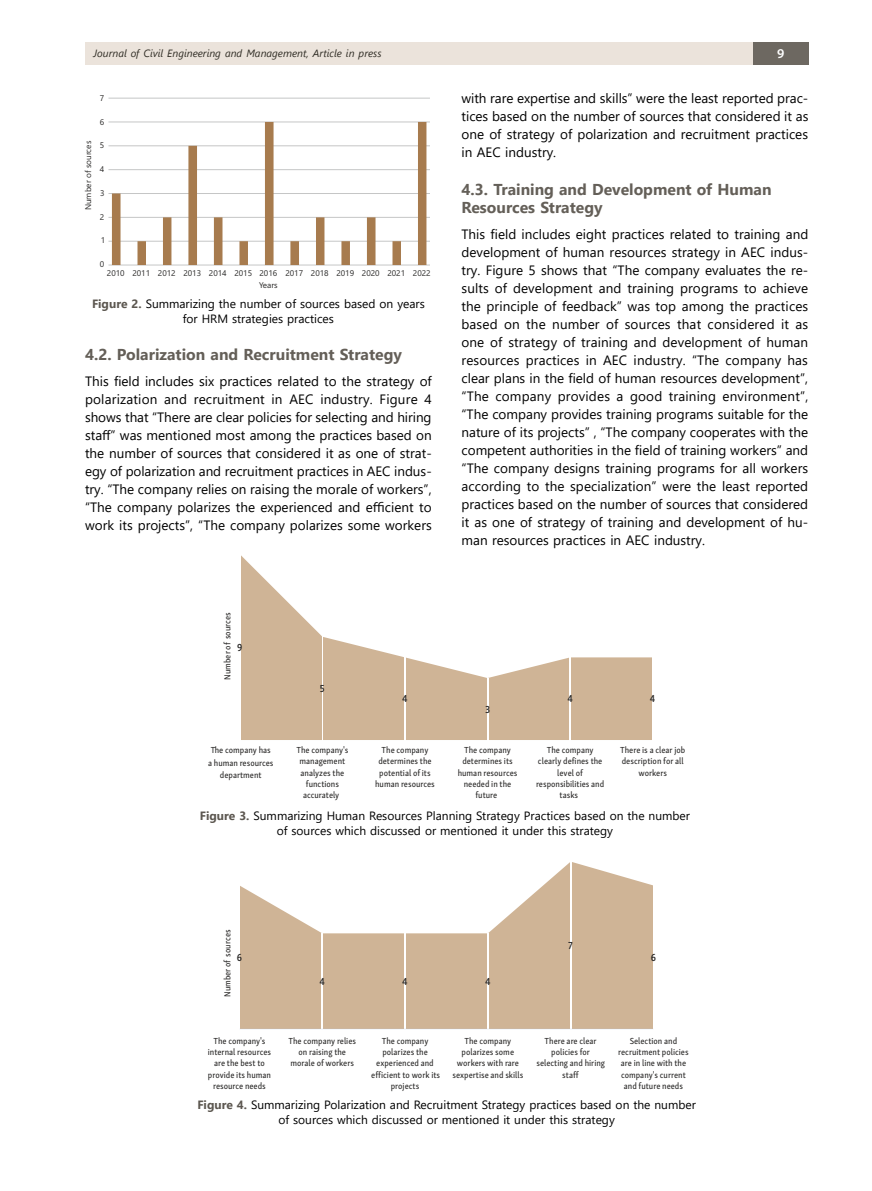
<style>
.page{position:relative;width:872px;height:1191px;background:#fff}
.page>*{position:absolute;margin:0;border:0;box-sizing:border-box;transform-origin:0 0}
.t1{font:700 15.75px/18px "Segoe UI";color:#645f58}
.t2{font:13.5px/18px "Segoe UI";color:#000;text-align:justify}
.t3{font:600 13.5px "Myriad Pro";color:#fff}
.t4{font:12px/15px "Segoe UI";color:#000;text-align:center}
.t5{font:italic 10.5px "Segoe UI";color:#302d25}
.t6{font:600 10.5px "Skolar Sans PE Cn";color:#2b2a29}
.t7{font:9px/12.8px "Skolar Sans PE Cn Me";color:#2b2a29;text-align:center}
.t8{font:8.25px/11.2px "Segoe UI";color:#2b2a29;text-align:center}
.s1{font-weight:700;color:#5c5750}
</style>
<div class="page">
<div style="left:85px;top:43px;width:668px;height:22px;background:#ebe3db"></div>
<div style="left:753px;top:43px;width:55px;height:22px;background:#6d6861"></div>
<hr style="left:108px;top:241px;width:322px;height:1px;background:#c5c6c6">
<hr style="left:108px;top:217px;width:322px;height:1px;background:#c5c6c6">
<hr style="left:108px;top:193px;width:322px;height:1px;background:#c5c6c6">
<hr style="left:108px;top:169px;width:322px;height:1px;background:#c5c6c6">
<hr style="left:108px;top:145px;width:322px;height:1px;background:#c5c6c6">
<hr style="left:108px;top:121px;width:322px;height:1px;background:#c5c6c6">
<hr style="left:108px;top:98px;width:322px;height:1px;background:#c5c6c6">
<hr style="left:108px;top:265px;width:322px;height:1px;background:#c5c6c6">
<svg style="left:112px;top:122px;width:314px;height:143px"></svg>
<svg style="left:241px;top:555px;width:411px;height:185px"></svg>
<hr style="left:322px;top:637px;width:1px;height:103px;background:#fff">
<hr style="left:404px;top:657px;width:1px;height:83px;background:#fff">
<hr style="left:487px;top:678px;width:1px;height:62px;background:#fff">
<hr style="left:570px;top:657px;width:1px;height:83px;background:#fff">
<svg style="left:240px;top:862px;width:413px;height:166px;fill:#cfb496"></svg>
<hr style="left:322px;top:933px;width:1px;height:96px;background:#fff">
<hr style="left:405px;top:933px;width:1px;height:96px;background:#fff">
<hr style="left:487px;top:933px;width:1px;height:96px;background:#fff">
<hr style="left:570px;top:861px;width:1px;height:168px;background:#fff">
<hr style="left:239px;top:1028px;width:414px;height:1px;background:#b4c7e7">
<p class="t5" style="left:94px;top:43px;width:289px">Journal of Civil Engineering and Management, Article in press</p>
<p class="t3" style="left:777px;top:45px;width:9px">9</p>
<p class="t8" style="left:100px;top:92px;width:6px">7</p>
<p class="t8" style="left:82px;top:210px;width:71px;rotate:-90deg">Number of sources</p>
<p class="t8" style="left:100px;top:115px;width:6px">6</p>
<p class="t8" style="left:100px;top:139px;width:6px">5</p>
<p class="t8" style="left:100px;top:163px;width:6px">4</p>
<p class="t8" style="left:100px;top:186px;width:6px">3</p>
<p class="t8" style="left:100px;top:210px;width:6px">2</p>
<p class="t8" style="left:101px;top:234px;width:6px">1</p>
<p class="t8" style="left:100px;top:258px;width:6px">0</p>
<p class="t8" style="left:107px;top:267px;width:325px">2010 2011 2012 2013 2014 2015 2016 2017 2018 2019 2020 2021 2022<br>Years</p>
<p class="t4" style="left:92px;top:295px;width:334px"><span class="s1">Figure 2.</span> Summarizing the number of sources based on years for HRM strategies practices</p>
<p class="t1" style="left:85px;top:344px;width:318px">4.2. Polarization and Recruitment Strategy</p>
<p class="t2" style="left:85px;top:371px;width:348px">This field includes six practices related to the strategy of polarization and recruitment in AEC industry. Figure 4 shows that “There are clear policies for selecting and hiring staff” was mentioned most among the practices based on the number of sources that considered it as one of strat&shy;egy of polarization and recruitment practices in AEC indus&shy;try. “The company relies on raising the morale of workers”, “The company polarizes the experienced and efficient to work its projects”, “The company polarizes some workers</p>
<p class="t7" style="left:220px;top:680px;width:69px;rotate:-90deg">Number of sources</p>
<p class="t6" style="left:237px;top:639px;width:7px">9</p>
<p class="t6" style="left:320px;top:680px;width:6px">5</p>
<p class="t6" style="left:402px;top:690px;width:7px">4</p>
<p class="t2" style="left:461px;top:88px;width:348px">with rare expertise and skills” were the least reported prac&shy;tices based on the number of sources that considered it as one of strategy of polarization and recruitment practices in AEC industry.</p>
<p class="t1" style="left:461px;top:179px;width:311px">4.3. Training and Development of Human<br>Resources Strategy</p>
<p class="t2" style="left:461px;top:224px;width:348px">This field includes eight practices related to training and development of human resources strategy in AEC indus&shy;try. Figure 5 shows that “The company evaluates the re&shy;sults of development and training programs to achieve the principle of feedback” was top among the practices based on the number of sources that considered it as one of strategy of training and development of human resources practices in AEC industry. “The company has clear plans in the field of human resources development”, “The company provides a good training environment”, “The company provides training programs suitable for the nature of its projects” , “The company cooperates with the competent authorities in the field of training workers” and “The company designs training programs for all workers according to the specialization” were the least reported practices based on the number of sources that considered it as one of strategy of training and development of hu&shy;man resources practices in AEC industry.</p>
<p class="t6" style="left:485px;top:701px;width:7px">3</p>
<p class="t6" style="left:567px;top:690px;width:7px">4</p>
<p class="t6" style="left:650px;top:690px;width:7px">4</p>
<p class="t7" style="left:208px;top:743px;width:67px">طe company has a human resources department</p>
<p class="t7" style="left:296px;top:743px;width:54px">The company's</p>
<p class="t7" style="left:381px;top:743px;width:48px">The company</p>
<p class="t7" style="left:464px;top:743px;width:48px">The company</p>
<p class="t7" style="left:547px;top:743px;width:48px">The company</p>
<p class="t7" style="left:620px;top:742px;width:67px">There is a clear job</p>
<p class="t7" style="left:299px;top:754px;width:47px">management</p>
<p class="t7" style="left:378px;top:754px;width:55px">determines the</p>
<p class="t7" style="left:462px;top:754px;width:52px">determines its</p>
<p class="t7" style="left:538px;top:754px;width:66px">clearly defines the</p>
<p class="t7" style="left:622px;top:754px;width:63px">description for all</p>
<p class="t7" style="left:300px;top:765px;width:45px">analyzes the</p>
<p class="t7" style="left:379px;top:765px;width:53px">potential of its</p>
<p class="t7" style="left:458px;top:765px;width:61px">human resources</p>
<p class="t7" style="left:557px;top:765px;width:27px">level of</p>
<p class="t7" style="left:638px;top:765px;width:30px">workers</p>
<p class="t7" style="left:306px;top:777px;width:35px">functions</p>
<p class="t7" style="left:375px;top:777px;width:61px">human resources</p>
<p class="t7" style="left:464px;top:777px;width:49px">needed in the</p>
<p class="t7" style="left:536px;top:777px;width:70px">responsibilities and</p>
<p class="t7" style="left:303px;top:788px;width:38px">accurately</p>
<p class="t7" style="left:475px;top:788px;width:23px">future</p>
<p class="t7" style="left:559px;top:788px;width:20px">tasks</p>
<p class="t4" style="left:200px;top:807px;width:492px"><span class="s1">Figure 3.</span> Summarizing Human Resources Planning Strategy Practices based on the number of sources which discussed or mentioned it under this strategy</p>
<p class="t7" style="left:220px;top:997px;width:69px;rotate:-90deg">Number of sources</p>
<p class="t6" style="left:237px;top:949px;width:7px">6</p>
<p class="t6" style="left:319px;top:973px;width:7px">4</p>
<p class="t6" style="left:402px;top:973px;width:7px">4</p>
<p class="t6" style="left:485px;top:973px;width:7px">4</p>
<p class="t6" style="left:568px;top:937px;width:6px">7</p>
<p class="t6" style="left:651px;top:949px;width:7px">6</p>
<p class="t7" style="left:213px;top:1033px;width:54px">The company's</p>
<p class="t7" style="left:288px;top:1033px;width:69px">The company relies</p>
<p class="t7" style="left:382px;top:1033px;width:48px">The company</p>
<p class="t7" style="left:464px;top:1033px;width:48px">The company</p>
<p class="t7" style="left:544px;top:1033px;width:54px">There are clear</p>
<p class="t7" style="left:629px;top:1033px;width:49px">Selection and</p>
<p class="t7" style="left:208px;top:1044px;width:65px">internal resources</p>
<p class="t7" style="left:298px;top:1044px;width:49px">on raising the</p>
<p class="t7" style="left:382px;top:1044px;width:47px">polarizes the</p>
<p class="t7" style="left:461px;top:1044px;width:54px">polarizes some</p>
<p class="t7" style="left:551px;top:1044px;width:40px">policies for</p>
<p class="t7" style="left:618px;top:1044px;width:72px">recruitment policies</p>
<p class="t7" style="left:214px;top:1056px;width:52px">are the best to</p>
<p class="t7" style="left:290px;top:1056px;width:65px">morale of workers</p>
<p class="t7" style="left:376px;top:1056px;width:59px">experienced and</p>
<p class="t7" style="left:536px;top:1056px;width:70px">selecting and hiring</p>
<p class="t7" style="left:208px;top:1067px;width:64px">provide its human</p>
<p class="t7" style="left:371px;top:1067px;width:70px">efficient to work its</p>
<p class="t7" style="left:562px;top:1067px;width:18px">staff</p>
<p class="t7" style="left:621px;top:1067px;width:66px">company's current</p>
<p class="t7" style="left:213px;top:1078px;width:54px">resource needs</p>
<p class="t7" style="left:391px;top:1078px;width:30px">projects</p>
<p class="t7" style="left:624px;top:1078px;width:61px">and future needs</p>
<p class="t7" style="left:457px;top:1056px;width:63px">workers with rare</p>
<p class="t7" style="left:621px;top:1056px;width:67px">are in line with the</p>
<p class="t7" style="left:452px;top:1067px;width:72px">sexpertise and skills</p>
<p class="t4" style="left:197px;top:1096px;width:500px"><span class="s1">Figure 4.</span> Summarizing Polarization and Recruitment Strategy practices based on the number of sources which discussed or mentioned it under this strategy</p>
</div>
